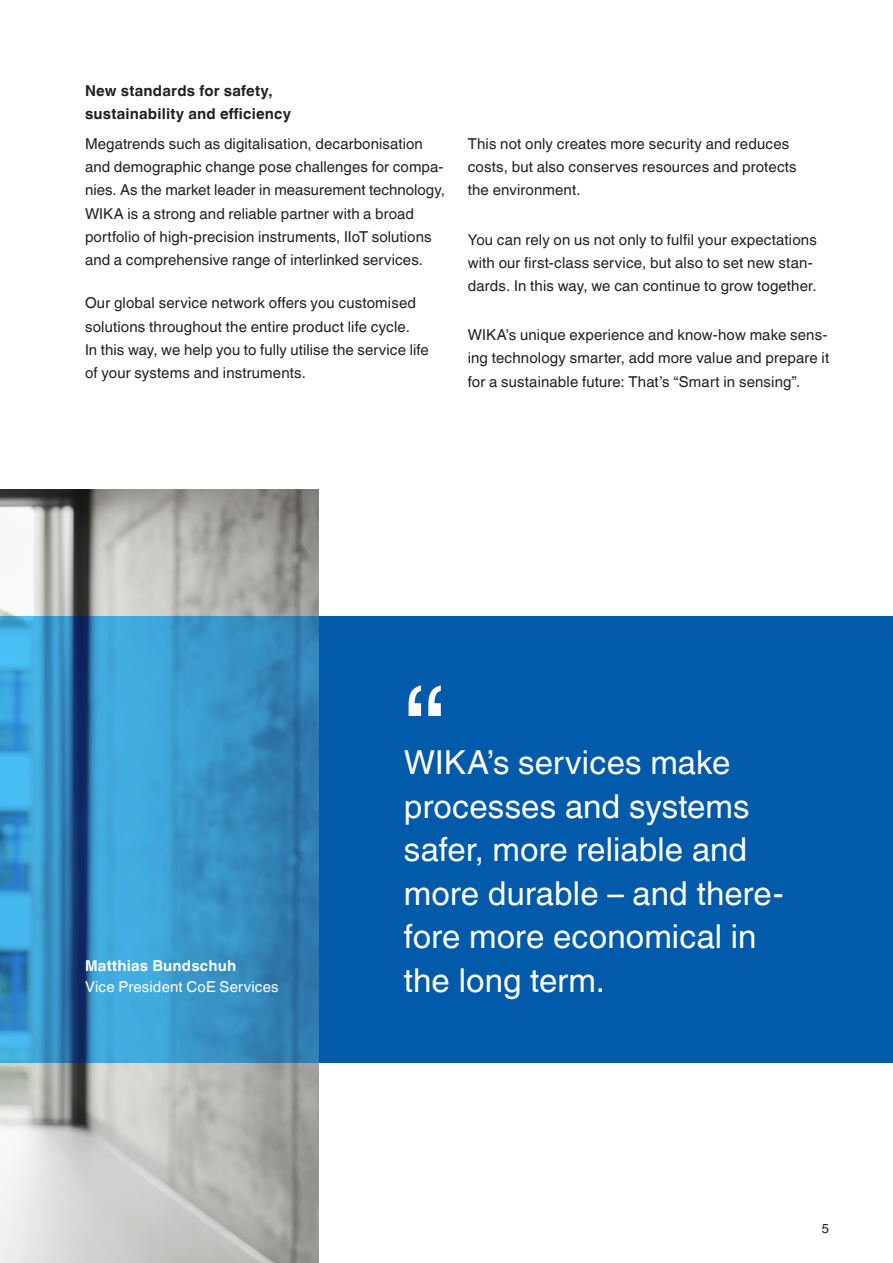
<style>
.page{position:relative;width:893px;height:1263px;background:#fff}
.page>*{position:absolute;margin:0;border:0;box-sizing:border-box;transform-origin:0 0}
.t1{font:120px "Helvetica World";color:#fff}
.t2{font:33px/43.5px "Helvetica World";letter-spacing:.005em;color:#fff}
.t3{font:15px/23.2px "Helvetica World";letter-spacing:.01em;color:#231f20}
.t4{font:700 15px/23.2px "Helvetica World";letter-spacing:.015em;color:#231f20}
.t5{font:15px "Helvetica World";letter-spacing:.01em;color:#fff}
.t6{font:700 15px "Helvetica World";letter-spacing:.01em;color:#fff}
.t7{font:13.05px "Helvetica World";color:#231f20}
</style>
<div class="page">
<div style="left:0;top:617px;width:893px;height:446px;background:#015aaa"></div>
<img style="left:0;top:489px;width:319px;height:774px">
<svg style="left:0;top:617px;width:319px;height:446px;background:#3690c4"></svg>
<p class="t4" style="left:85px;top:79px;width:208px">New standards for safety, sustainability and efficiency</p>
<p class="t3" style="left:85px;top:132px;width:361px">Megatrends such as digitalisation, decarbonisation and demographic change pose challenges for compa&shy;nies. As the market leader in measurement technology, WIKA is a strong and reliable partner with a broad portfolio of high-precision instruments, IIoT solutions and a comprehensive range of interlinked services.</p>
<p class="t3" style="left:85px;top:291px;width:345px">Our global service network offers you customised solutions throughout the entire product life cycle.<br>In this way, we help you to fully utilise the service life of your systems and instruments.</p>
<p class="t3" style="left:468px;top:132px;width:331px">This not only creates more security and reduces costs, but also conserves resources and protects the environment.</p>
<p class="t3" style="left:468px;top:228px;width:351px">You can rely on us not only to fulfil your expectations with our first-class service, but also to set new stan&shy;dards. In this way, we can continue to grow together.</p>
<p class="t3" style="left:468px;top:323px;width:363px;text-align:justify">WIKA’s unique experience and know-how make sens&shy;ing technology smarter, add more value and prepare it for a sustainable future: That’s “Smart in sensing”.</p>
<p class="t6" style="left:85px;top:957px;width:153px">Matthias Bundschuh</p>
<p class="t5" style="left:85px;top:978px;width:195px">Vice President CoE Services</p>
<h1 class="t1" style="left:404px;top:661px;width:41px">“</h1>
<h2 class="t2" style="left:404px;top:741px;width:381px">WIKA’s services make processes and systems safer, more reliable and more durable – and there&shy;fore more economical in the long term.</h2>
<p class="t7" style="left:822px;top:1221px;width:9px">5</p>
</div>
